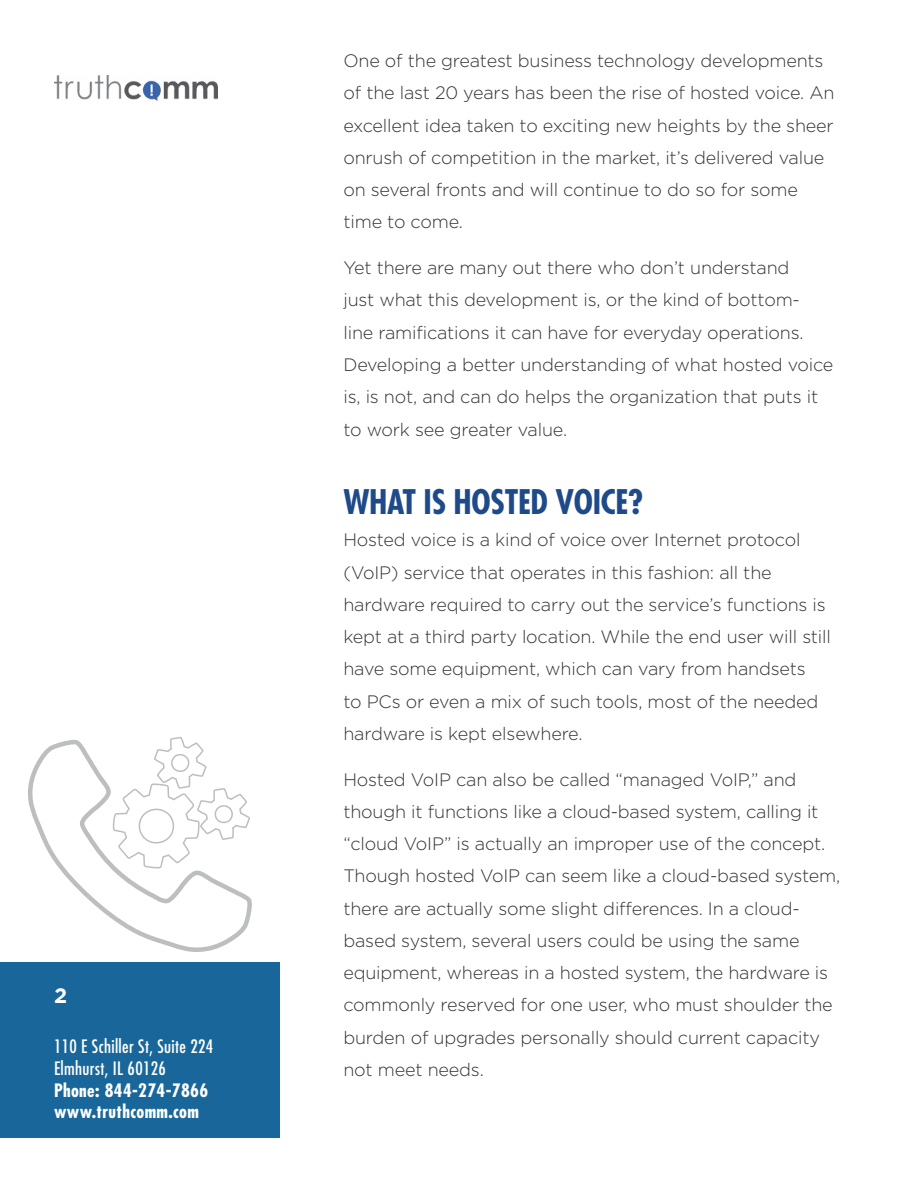
<style>
.page{position:relative;width:918px;height:1188px;background:#fff}
.page>*{position:absolute;margin:0;border:0;box-sizing:border-box;transform-origin:0 0}
.t1{font:700 condensed 33px "Futura Std";letter-spacing:-.01em;color:#1f4a8a}
.t2{font:700 21px "Gotham";color:#fff}
.t3{font:300 18px/32.2px "Gotham";letter-spacing:-.01em;color:#333}
.t4{font:condensed 18px/21.6px "Futura Std";letter-spacing:.02em;color:#fff}
.t5{font:700 condensed 18px/21.6px "Futura Std";letter-spacing:.02em;color:#fff}
</style>
<div class="page">
<div style="left:0;top:962px;width:280px;height:176px;background:#19679a"></div>
<hr style="left:917px;top:962px;width:1px;height:176px;background:#19679a">
<img style="left:54px;top:75px;width:163px;height:26px">
<svg style="left:28px;top:740px;width:224px;height:212px"></svg>
<svg style="left:113px;top:736px;width:138px;height:134px"></svg>
<p class="t2" style="left:54px;top:983px;width:15px">2</p>
<p class="t4" style="left:54px;top:1036px;width:161px">110 E Schiller St, Suite 224<br>Elmhurst, IL 60126</p>
<p class="t5" style="left:54px;top:1079px;width:156px">Phone: 844-274-7866 www.truthcomm.com</p>
<p class="t3" style="left:343px;top:44px;width:493px">One of the greatest business technology developments of the last 20 years has been the rise of hosted voice. An excellent idea taken to exciting new heights by the sheer onrush of competition in the market, it’s delivered value on several fronts and will continue to do so for some time to come.</p>
<p class="t3" style="left:343px;top:251px;width:492px">Yet there are many out there who don’t understand<br>just what this development is, or the kind of bottom&shy;line ramifications it can have for everyday operations.<br>Developing a better understanding of what hosted voice is, is not, and can do helps the organization that puts it to work see greater value.</p>
<h1 class="t1" style="left:343px;top:481px;width:301px">WHAT IS HOSTED VOICE?</h1>
<p class="t3" style="left:343px;top:524px;width:489px">Hosted voice is a kind of voice over Internet protocol (VoIP) service that operates in this fashion: all the hardware required to carry out the service’s functions is kept at a third party location. While the end user will still have some equipment, which can vary from handsets<br>to PCs or even a mix of such tools, most of the needed hardware is kept elsewhere.</p>
<p class="t3" style="left:343px;top:763px;width:498px">Hosted VoIP can also be called “managed VoIP,” and though it functions like a cloud-based system, calling it “cloud VoIP” is actually an improper use of the concept.<br>Though hosted VoIP can seem like a cloud-based system, there are actually some slight differences. In a cloud&shy;based system, several users could be using the same equipment, whereas in a hosted system, the hardware is commonly reserved for one user, who must shoulder the burden of upgrades personally should current capacity not meet needs.</p>
</div>
